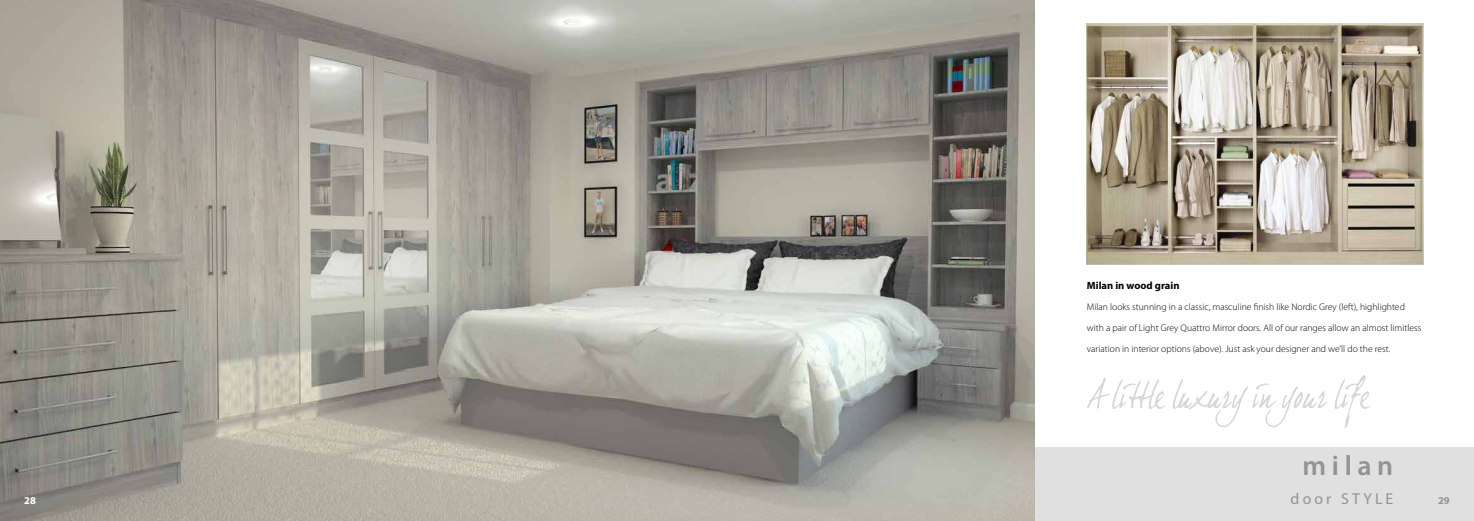
<style>
.page{position:relative;width:1474px;height:521px;background:#fff}
.page>*{position:absolute;margin:0;border:0;box-sizing:border-box;transform-origin:0 0}
.t1{font:600 28px "Myriad Pro";letter-spacing:.2em;color:#939393}
.t2{font:15.75px "Myriad Pro";letter-spacing:.2em;color:#939393}
.t3{font:700 10.5px "Myriad Pro";color:#000}
.t4{font:700 10.5px "Myriad Pro";color:#fff}
.t5{font:700 10.5px "Myriad Pro";color:#939393}
.t6{font:300 9.62px/21px "Myriad Pro";color:#000}
</style>
<div class="page">
<img style="left:1086px;top:24px;width:337px;height:241px">
<div style="left:737px;top:446px;width:736px;height:75px;background:#e0e0e0"></div>
<svg style="left:1087px;top:375px;width:283px;height:53px"></svg>
<img style="left:0;top:0;width:1034px;height:521px">
<p class="t3" style="left:1086px;top:279px;width:94px">Milan in wood grain</p>
<p class="t6" style="left:1086px;top:297px;width:336px">Milan looks stunning in a classic, masculine finish like Nordic Grey (left), highlighted with a pair of Light Grey Quattro Mirror doors. All of our ranges allow an almost limitless variation in interior options (above). Just ask your designer and we’ll do the rest.</p>
<h1 class="t1" style="left:1302px;top:448px;width:92px">milan</h1>
<h2 class="t2" style="left:1290px;top:489px;width:104px">door STYLE</h2>
<p class="t4" style="left:24px;top:494px;width:13px">28</p>
<p class="t5" style="left:1437px;top:494px;width:13px">29</p>
</div>
